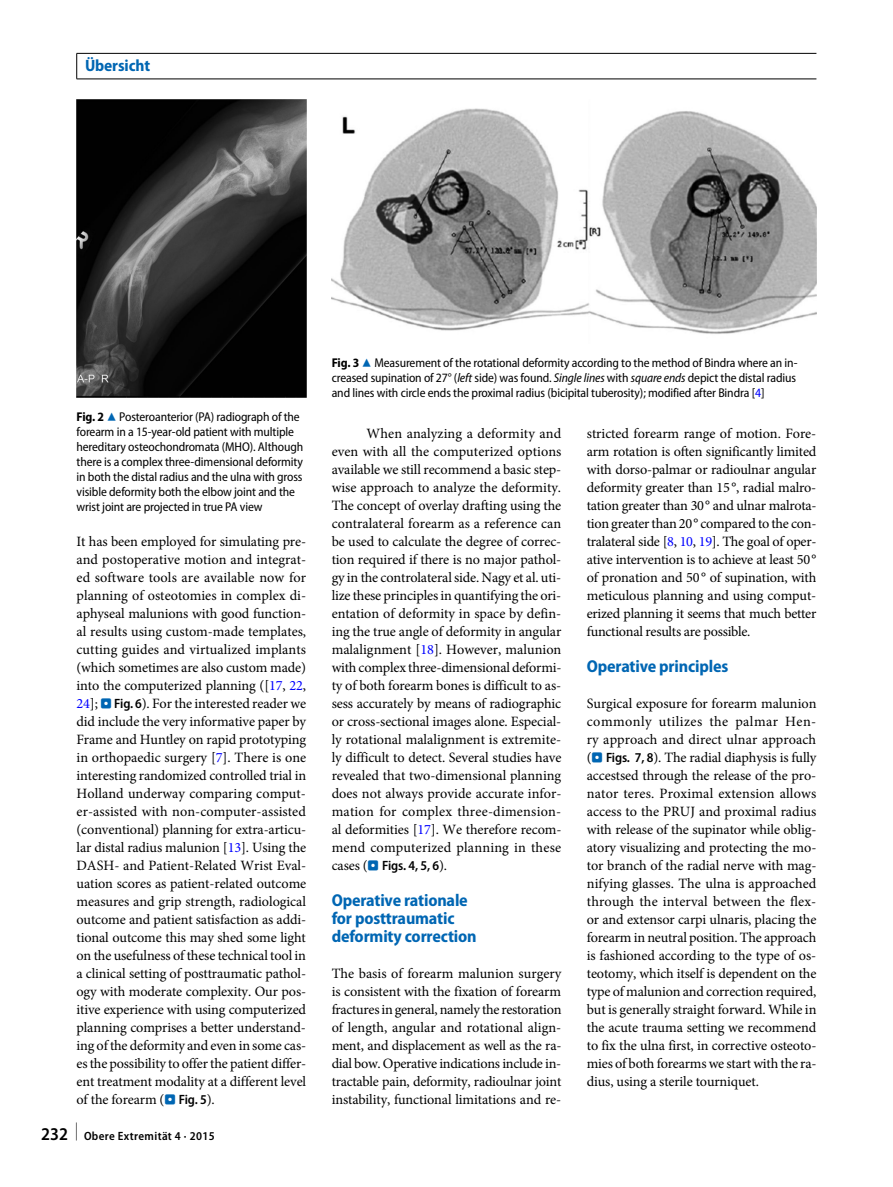
<style>
.page{position:relative;width:893px;height:1187px;background:#fff}
.page>*{position:absolute;margin:0;border:0;box-sizing:border-box;transform-origin:0 0}
.t1{font:700 semi-condensed 17.25px/18px "Myriad Pro";letter-spacing:-.01em;color:#0066b3}
.t2{font:700 semi-condensed 16.5px "Myriad Pro";letter-spacing:-.005em;color:#0066b3}
.t3{font:14.25px/18px "Minion Pro";letter-spacing:-.01em;color:#000;text-align:justify}
.t4{font:600 semi-condensed 13.5px "Myriad Pro";color:#000}
.t5{font:semi-condensed 12.75px/15px "Myriad Pro";letter-spacing:-.01em;color:#000;text-align:justify}
.t6{font:600 semi-condensed 12px "Myriad Pro";letter-spacing:.03em;color:#000}
.s1{font-weight:700}
.s2{font-family:"Blik Buttons";font-stretch:normal;font-size:13.5px;color:#0066b3}
.s3{color:#00f}
.s4{font-family:"Blik Buttons";font-size:13.5px;color:#0066b3}
.s5{font-family:"Myriad Pro";font-weight:600;font-stretch:semi-condensed;font-size:13.5px}
.s6{font-size:18px}
.s7{font-style:italic}
.s8{font-family:"Minion Pro";font-weight:400;font-stretch:normal;font-size:14.25px}
.s9{font-family:"Blik Buttons";font-weight:400;font-stretch:normal;color:#0066b3}
</style>
<div class="page">
<img style="left:332px;top:108px;width:484px;height:226px">
<img style="left:77px;top:100px;width:229px;height:298px">
<hr style="left:77px;top:53px;width:739px;height:1px;background:#000">
<svg style="left:76px;top:54px;width:1px;height:25px"></svg>
<hr style="left:77px;top:79px;width:739px;height:1px;background:#000">
<p class="t2" style="left:85px;top:56px;width:67px">Übersicht</p>
<p class="t5" style="left:77px;top:410px;width:228px;text-align:left"><span class="s1">Fig. 2</span> <span class="s2">8</span> Posteroanterior (PA) radiograph of the forearm in a 15-year-old patient with multiple hereditary osteochondromata (MHO). Although there is a complex three-dimensional deformity in both the distal radius and the ulna with gross visible deformity both the elbow joint and the wrist joint are projected in true PA view</p>
<p class="t3" style="left:77px;top:532px;width:231px">It has been employed for simulating pre&shy;and postoperative motion and integrat&shy;ed software tools are available now for planning of osteotomies in complex di&shy;aphyseal malunions with good function&shy;al results using custom-made templates, cutting guides and virtualized implants (which sometimes are also custom made) into the computerized planning ([<span class="s3">17</span>, <span class="s3">22</span>, <span class="s3">24</span>]; <span class="s4">.</span> <span class="s5">Fig. 6</span>). For the interested reader we did include the very informative paper by Frame and Huntley on rapid prototyping in orthopaedic surgery [<span class="s3">7</span>]. There is one interesting randomized controlled trial in Holland underway comparing comput&shy;er-assisted with non-computer-assisted (conventional) planning for extra-articu&shy;lar distal radius malunion [<span class="s3">13</span>]. Using the DASH- and Patient-Related Wrist Eval&shy;uation scores as patient-related outcome measures and grip strength, radiological outcome and patient satisfaction as addi&shy;tional outcome this may shed some light on the usefulness of these technical tool in a clinical setting of posttraumatic pathol&shy;ogy with moderate complexity. Our pos&shy;itive experience with using computerized planning comprises a better understand&shy;ing of the deformity and even in some cas&shy;es the possibility to offer the patient differ&shy;ent treatment modality at a different level of the forearm (<span class="s4">.</span> <span class="s5">Fig. 5</span>).</p>
<p class="t6" style="left:41px;top:1129px;width:175px"><span class="s6">232 </span><sup>|</sup> Obere Extremität 4 · 2015</p>
<p class="t5" style="left:332px;top:355px;width:467px"><span class="s1">Fig. 3</span> <span class="s2">8</span> Measurement of the rotational deformity according to the method of Bindra where an in&shy;creased supination of 27° (<span class="s7">left</span> side) was found. <span class="s7">Single lines</span> with <span class="s7">square ends</span> depict the distal radius and lines with circle ends the proximal radius (bicipital tuberosity); modified after Bindra [<span class="s3">4</span>]</p>
<p class="t3" style="left:332px;top:424px;width:231px;text-indent:35px">When analyzing a deformity and even with all the computerized options available we still recommend a basic step&shy;wise approach to analyze the deformity.<br>The concept of overlay drafting using the contralateral forearm as a reference can be used to calculate the degree of correc&shy;tion required if there is no major pathol&shy;gy in the controlateral side. Nagy et al. uti&shy;lize these principles in quantifying the ori&shy;entation of deformity in space by defin&shy;ing the true angle of deformity in angular malalignment [<span class="s3">18</span>]. However, malunion with complex three-dimensional deformi&shy;ty of both forearm bones is difficult to as&shy;sess accurately by means of radiographic or cross-sectional images alone. Especial&shy;ly rotational malalignment is extremite&shy;ly difficult to detect. Several studies have revealed that two-dimensional planning does not always provide accurate infor&shy;mation for complex three-dimension&shy;al deformities [<span class="s3">17</span>]. We therefore recom&shy;mend computerized planning in these</p>
<p class="t4" style="left:332px;top:857px;width:117px"><span class="s8">cases (</span><span class="s9">.</span> Figs. 4, 5, 6<span class="s8">).</span></p>
<p class="t1" style="left:332px;top:891px;width:146px">Operative rationale for posttraumatic deformity correction</p>
<p class="t3" style="left:332px;top:964px;width:231px">The basis of forearm malunion surgery is consistent with the fixation of forearm fractures in general, namely the restoration of length, angular and rotational align&shy;ment, and displacement as well as the ra&shy;dial bow. Operative indications include in&shy;tractable pain, deformity, radioulnar joint instability, functional limitations and re-</p>
<p class="t3" style="left:587px;top:424px;width:231px">stricted forearm range of motion. Fore&shy;arm rotation is often significantly limited with dorso-palmar or radioulnar angular deformity greater than 15°, radial malro&shy;tation greater than 30° and ulnar malrota&shy;tion greater than 20° compared to the con&shy;tralateral side [<span class="s3">8</span>, <span class="s3">10</span>, <span class="s3">19</span>]. The goal of oper&shy;ative intervention is to achieve at least 50° of pronation and 50° of supination, with meticulous planning and using comput&shy;erized planning it seems that much better functional results are possible.</p>
<p class="t1" style="left:587px;top:657px;width:143px">Operative principles</p>
<p class="t3" style="left:587px;top:694px;width:231px;text-align:left">Surgical exposure for forearm malunion commonly utilizes the palmar Hen&shy;ry approach and direct ulnar approach (<span class="s4">.</span> <span class="s5">Figs. 7, 8</span>). The radial diaphysis is fully accestsed through the release of the pro&shy;nator teres. Proximal extension allows access to the PRUJ and proximal radius with release of the supinator while oblig&shy;atory visualizing and protecting the mo&shy;tor branch of the radial nerve with mag&shy;nifying glasses. The ulna is approached through the interval between the flex&shy;or and extensor carpi ulnaris, placing the forearm in neutral position. The approach is fashioned according to the type of os&shy;teotomy, which itself is dependent on the type of malunion and correction required, but is generally straight forward. While in the acute trauma setting we recommend to fix the ulna first, in corrective osteoto&shy;mies of both forearms we start with the ra&shy;dius, using a sterile tourniquet.</p>
</div>
